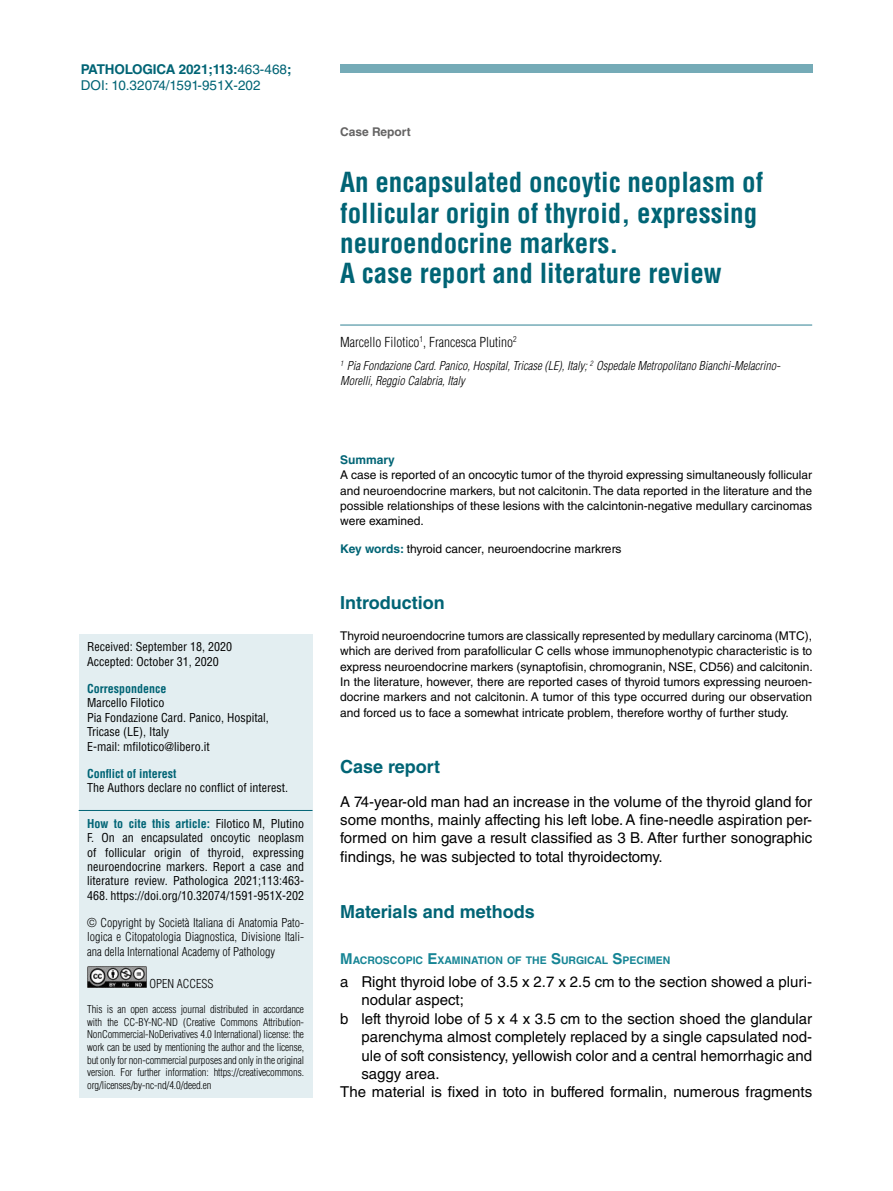
<style>
.page{position:relative;width:893px;height:1191px;background:#fff}
.page>*{position:absolute;margin:0;border:0;box-sizing:border-box;transform-origin:0 0}
.t1{font:700 condensed 27px/30.5px "Helvetica LT Std";color:#006475}
.t2{font:700 18px "Helvetica LT Std";color:#006475}
.t3{font:15px/18.5px "Helvetica LT Std";color:#000;text-align:justify}
.t4{font:13.5px/16.2px "Helvetica LT Std";color:#006475}
.t5{font:300 condensed 13.5px "Helvetica LT Std";color:#000}
.t6{font:12px/15.5px "Helvetica LT Std";color:#000;text-align:justify}
.t7{font:condensed 12px/14.4px "Helvetica LT Std";color:#000}
.t8{font:300 condensed 12px/14.4px "Helvetica LT Std";color:#000;text-align:justify}
.t9{font:italic 300 condensed 12px/14.9px "Helvetica LT Std";color:#000}
.t10{font:700 condensed 12px "Helvetica LT Std";color:#006475}
.t11{font:700 12px "Helvetica LT Std";color:#646363}
.t12{font:700 12px "Helvetica LT Std";color:#006475}
.t13{font:300 condensed 10.5px/12.6px "Helvetica LT Std";letter-spacing:-.01em;color:#000;text-align:justify}
.t14{font:700 10.5px "Helvetica LT Std";color:#168595}
.s1{font-weight:700}
.s2{font-weight:700;color:#006475}
.s3{font-size:15px}
</style>
<div class="page">
<div style="left:79px;top:634px;width:234px;height:463px;background:#e3eef1"></div>
<hr style="left:79px;top:810px;width:234px;height:1px;background:#006475">
<img style="left:87px;top:966px;width:60px;height:22px">
<div style="left:340px;top:64px;width:472px;height:8px;background:#75abb7"></div>
<hr style="left:340px;top:324px;width:472px;height:2px;background:#75abb7">
<p class="t4" style="left:81px;top:61px;width:212px"><span class="s1">PATHOLOGICA 2021;113:</span>463-468<span class="s1">;<br></span>DOI: 10.32074/1591-951X-202</p>
<p class="t7" style="left:87px;top:640px;width:146px">Received: September 18, 2020<br>Accepted: October 31, 2020</p>
<p class="t10" style="left:87px;top:681px;width:81px">Correspondence</p>
<p class="t7" style="left:87px;top:695px;width:183px">Marcello Filotico<br>Pia Fondazione Card. Panico, Hospital,<br>Tricase (LE), Italy<br>E-mail: mfilotico@libero.it</p>
<p class="t10" style="left:87px;top:766px;width:91px">Conflict of interest</p>
<p class="t7" style="left:87px;top:780px;width:202px">The Authors declare no conflict of interest.</p>
<p class="t7" style="left:87px;top:816px;width:218px;text-align:justify"><span class="s2">How to cite this article:</span> Filotico M, Plutino F. On an encapsulated oncoytic neoplasm of follicular origin of thyroid, expressing neuroendocrine markers. Report a case and literature review. Pathologica 2021;113:463- 468. https://doi.org/10.32074/1591-951X-202</p>
<p class="t8" style="left:87px;top:915px;width:218px">© Copyright by Società Italiana di Anatomia Pato&shy;logica e Citopatologia Diagnostica, Divisione Itali&shy;ana della International Academy of Pathology</p>
<p class="t8" style="left:149px;top:976px;width:66px">OPEN ACCESS</p>
<p class="t13" style="left:87px;top:1003px;width:218px">This is an open access journal distributed in accordance with the CC-BY-NC-ND (Creative Commons Attribution-NonCommercial-NoDerivatives 4.0 International) license: the work can be used by mentioning the author and the license, but only for non-commercial purposes and only in the original version. For further information: https://creativecommons. org/licenses/by-nc-nd/4.0/deed.en</p>
<p class="t11" style="left:340px;top:125px;width:72px">Case Report</p>
<h1 class="t1" style="left:340px;top:167px;width:424px">An encapsulated oncoytic neoplasm of follicular origin of thyroid, expressing neuroendocrine markers.<br>A case report and literature review</h1>
<p class="t5" style="left:340px;top:334px;width:178px">Marcello Filotico<sup>1</sup>, Francesca Plutino<sup>2</sup></p>
<p class="t9" style="left:340px;top:359px;width:442px"><sup>1</sup> Pia Fondazione Card. Panico, Hospital, Tricase (LE), Italy; <sup>2</sup> Ospedale Metropolitano Bianchi-Melacrino-<br>Morelli, Reggio Calabria, Italy</p>
<p class="t12" style="left:340px;top:452px;width:56px">Summary</p>
<p class="t6" style="left:340px;top:467px;width:473px">A case is reported of an oncocytic tumor of the thyroid expressing simultaneously follicular and neuroendocrine markers, but not calcitonin. The data reported in the literature and the possible relationships of these lesions with the calcintonin-negative medullary carcinomas were examined.</p>
<p class="t6" style="left:340px;top:541px;width:283px"><span class="s2">Key words:</span> thyroid cancer, neuroendocrine markrers</p>
<h2 class="t2" style="left:340px;top:592px;width:106px">Introduction</h2>
<p class="t6" style="left:340px;top:628px;width:474px">Thyroid neuroendocrine tumors are classically represented by medullary carcinoma (MTC), which are derived from parafollicular C cells whose immunophenotypic characteristic is to express neuroendocrine markers (synaptofisin, chromogranin, NSE, CD56) and calcitonin.<br>In the literature, however, there are reported cases of thyroid tumors expressing neuroen&shy;docrine markers and not calcitonin. A tumor of this type occurred during our observation and forced us to face a somewhat intricate problem, therefore worthy of further study.</p>
<h2 class="t2" style="left:340px;top:755px;width:102px">Case report</h2>
<p class="t3" style="left:340px;top:792px;width:474px">A 74-year-old man had an increase in the volume of the thyroid gland for some months, mainly affecting his left lobe. A fine-needle aspiration per&shy;formed on him gave a result classified as 3 B. After further sonographic findings, he was subjected to total thyroidectomy.</p>
<h2 class="t2" style="left:340px;top:900px;width:196px">Materials and methods</h2>
<p class="t14" style="left:340px;top:954px;width:332px"><span class="s3">M</span>ACROSCOPIC <span class="s3">E</span>XAMINATION OF THE <span class="s3">S</span>URGICAL <span class="s3">S</span>PECIMEN</p>
<p class="t3" style="left:340px;top:972px;width:473px">a Right thyroid lobe of 3.5 x 2.7 x 2.5 cm to the section showed a pluri-</p>
<p class="t3" style="left:361px;top:991px;width:104px">nodular aspect;</p>
<p class="t3" style="left:340px;top:1009px;width:474px">b left thyroid lobe of 5 x 4 x 3.5 cm to the section shoed the glandular</p>
<p class="t3" style="left:361px;top:1027px;width:452px">parenchyma almost completely replaced by a single capsulated nod-</p>
<p class="t3" style="left:361px;top:1046px;width:452px">ule of soft consistency, yellowish color and a central hemorrhagic and</p>
<p class="t3" style="left:361px;top:1064px;width:80px">saggy area.</p>
<p class="t3" style="left:340px;top:1083px;width:473px">The material is fixed in toto in buffered formalin, numerous fragments</p>
</div>
